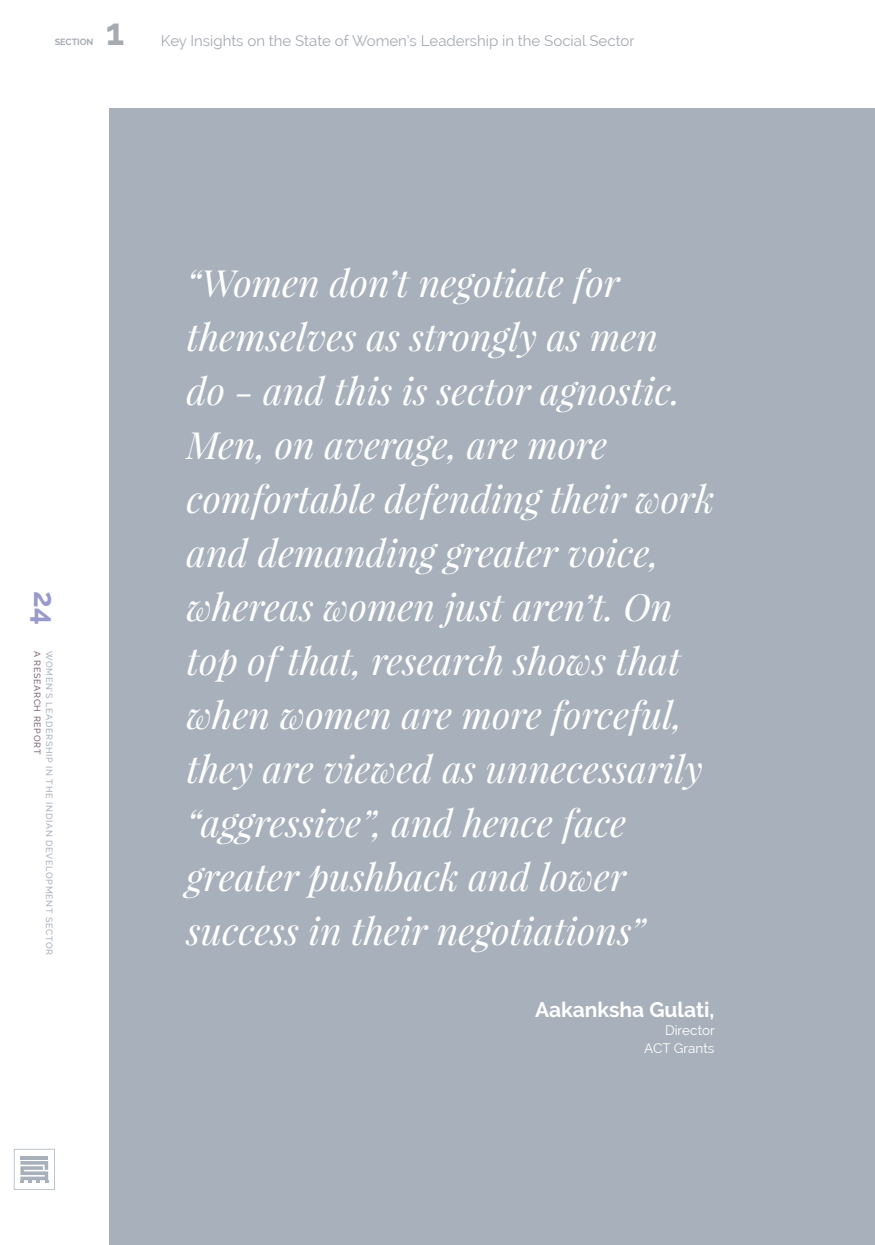
<style>
.page{position:relative;width:875px;height:1245px;background:#fff}
.page>*{position:absolute;margin:0;border:0;box-sizing:border-box;transform-origin:0 0}
.t1{font:italic 37.5px/54px "Playfair Display";color:#fff}
.t2{font:700 37.5px "Raleway";color:#a6abb1}
.t3{font:700 29.55px "Raleway";color:#99c}
.t4{font:700 21px "Raleway";color:#fff}
.t5{font:15px "Raleway";color:#a6abb1}
.t6{font:13.5px/18px "Raleway";color:#fff;text-align:right}
.t7{font:500 9px "Raleway";letter-spacing:.075em;color:#a8b1bb}
.t8{font:500 9px "Raleway";letter-spacing:.075em;color:#806a76}
.t9{font:700 9px "Raleway";color:#a6abb1}
</style>
<div class="page">
<svg style="left:14px;top:1149px;width:41px;height:41px"></svg>
<div style="left:109px;top:108px;width:766px;height:1137px;background:#a8b1bb"></div>
<p class="t9" style="left:55px;top:37px;width:40px">SECTION</p>
<p class="t2" style="left:106px;top:10px;width:20px">1</p>
<p class="t5" style="left:161px;top:32px;width:475px">Key Insights on the State of Women’s Leadership in the Social Sector</p>
<p class="t3" style="left:61px;top:591px;width:35px;rotate:90deg">24</p>
<p class="t8" style="left:43px;top:651px;width:105px;rotate:90deg">A RESEARCH REPORT</p>
<p class="t7" style="left:55px;top:651px;width:306px;rotate:90deg">WOMEN’S LEADERSHIP IN THE INDIAN DEVELOPMENT SECTOR</p>
<p class="t1" style="left:187px;top:255px;width:529px">“Women don’t negotiate for themselves as strongly as men<br>do - and this is sector agnostic.<br>Men, on average, are more comfortable defending their work and demanding greater voice, whereas women just aren’t. On top of that, research shows that when women are more forceful, they are viewed as unnecessarily “aggressive”, and hence face greater pushback and lower success in their negotiations”</p>
<p class="t4" style="left:535px;top:998px;width:181px">Aakanksha Gulati,</p>
<p class="t6" style="left:644px;top:1021px;width:72px">Director<br>ACT Grants</p>
</div>
